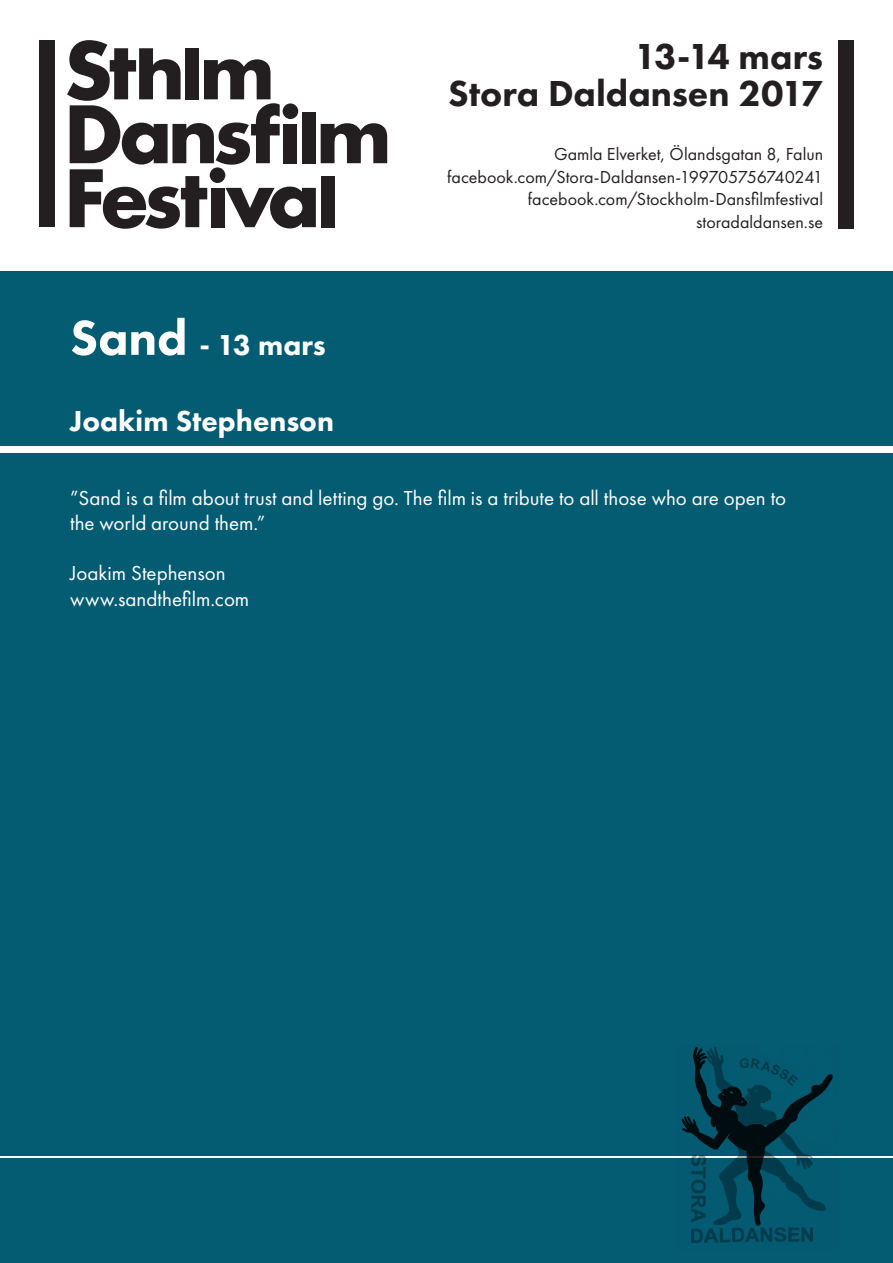
<style>
.page{position:relative;width:893px;height:1263px;background:#fff}
.page>*{position:absolute;margin:0;border:0;box-sizing:border-box;transform-origin:0 0}
.t1{font:800 37.5px "Futura PT";color:#231f20}
.t2{font:800 30px "Futura PT";color:#fff}
.t3{font:21px/25.2px "Futura PT";color:#fff}
.t4{font:18px "Futura PT";color:#231f20}
.s1{font-size:50.7px}
</style>
<div class="page">
<div style="left:0;top:271px;width:893px;height:992px;background:#045c72"></div>
<div style="left:40px;top:41px;width:15px;height:186px;background:#231f20"></div>
<svg style="left:67px;top:40px;width:320px;height:189px"></svg>
<div style="left:838px;top:40px;width:15px;height:189px;background:#231f20"></div>
<div style="left:0;top:446px;width:893px;height:7px;background:#fff"></div>
<hr style="left:0;top:1157px;width:893px;height:1px;background:#fff">
<img style="left:677px;top:1046px;width:161px;height:197px">
<p class="t2" style="left:70px;top:326px;width:257px"><span class="s1">Sand</span> - 13 mars</p>
<p class="t2" style="left:70px;top:402px;width:265px">Joakim Stephenson</p>
<p class="t1" style="left:634px;top:33px;width:190px">13-14 mars</p>
<p class="t1" style="left:448px;top:70px;width:376px">Stora Daldansen 2017</p>
<p class="t4" style="left:554px;top:144px;width:271px">Gamla Elverket, Ölandsgatan 8, Falun</p>
<p class="t4" style="left:447px;top:166px;width:377px">facebook.com/Stora-Daldansen-199705756740241</p>
<p class="t4" style="left:528px;top:189px;width:297px">facebook.com/Stockholm-Dansfilmfestival</p>
<p class="t4" style="left:696px;top:211px;width:128px">storadaldansen.se</p>
<p class="t3" style="left:70px;top:485px;width:717px">”Sand is a film about trust and letting go. The film is a tribute to all those who are open to the world around them.”</p>
<p class="t3" style="left:70px;top:561px;width:157px">Joakim Stephenson</p>
<p class="t3" style="left:70px;top:586px;width:181px">www.sandthefilm.com</p>
</div>
